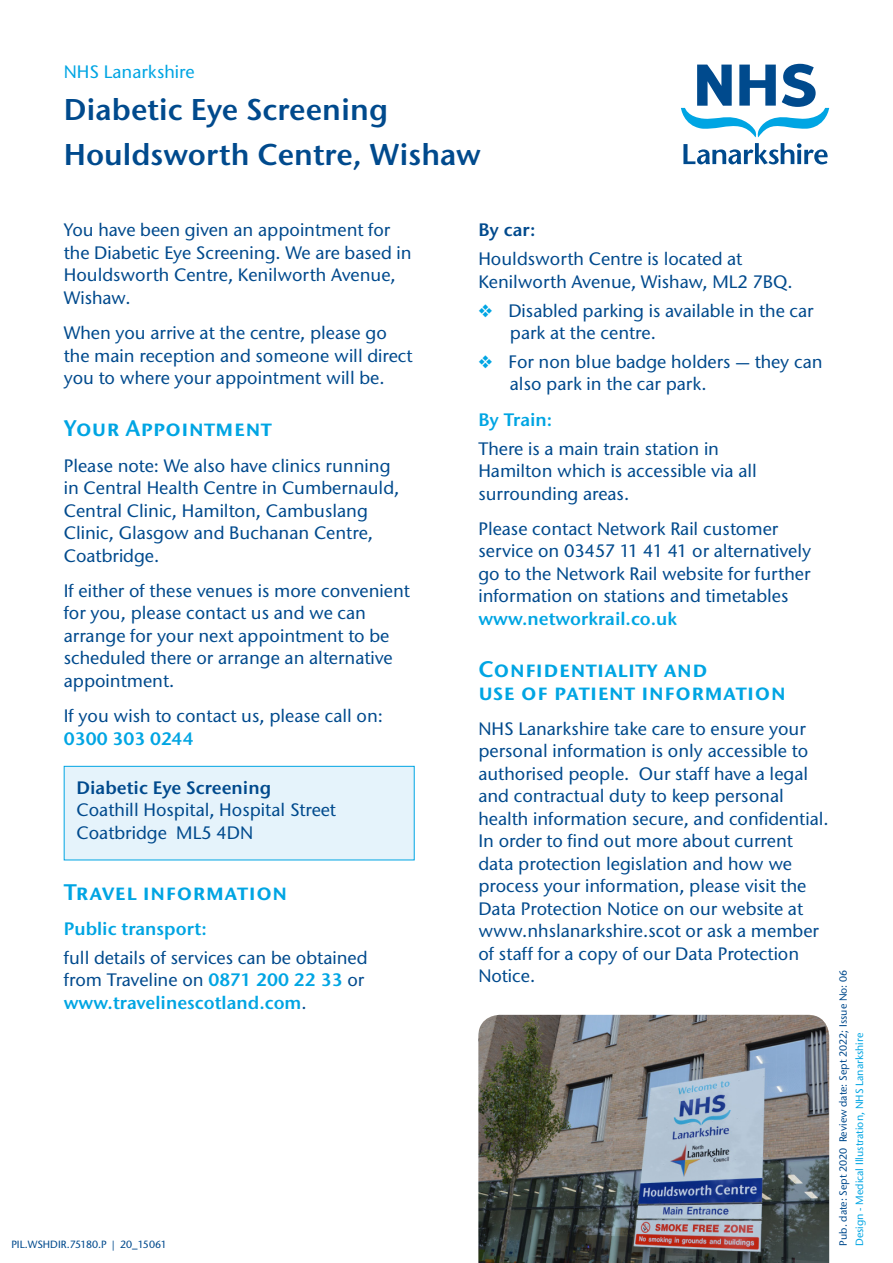
<style>
.page{position:relative;width:893px;height:1263px;background:#fff}
.page>*{position:absolute;margin:0;border:0;box-sizing:border-box;transform-origin:0 0}
.t1{font:30px "Stone Sans ITC Semi";color:#004a8d}
.Outpat_subtitle{font:22.5px/22.5px "Stone Sans ITC Semi SC";color:#00a5e3}
.outpat_body{font:500 18px/22.5px "Stone Sans ITC";color:#004a8d}
.outpat_body-2{font:18px "Stone Sans ITC Semi";color:#00a5e3}
.outpat_body-3{font:18px "Stone Sans ITC Semi";color:#004a8d}
.t2{font:500 18px "Stone Sans ITC";color:#00a5e3}
.t3{font:500 10.5px "Stone Sans ITC";color:#004a8d}
.t4{font:500 10.5px "Stone Sans ITC";color:#00a5e3}
.s1{font-family:"Stone Sans ITC Semi";font-weight:400;color:#00a5e3}
.s2{color:#00a5e3}
</style>
<div class="page">
<div style="left:64px;top:766px;width:351px;height:94px;background:#e5f3fb;border:1px solid #00a5e3"></div>
<svg style="left:681px;top:64px;width:148px;height:73px"></svg>
<svg style="left:683px;top:143px;width:145px;height:21px"></svg>
<img style="left:478px;top:1015px;width:351px;height:248px">
<p class="t2" style="left:64px;top:61px;width:132px">NHS Lanarkshire</p>
<p class="t1" style="left:64px;top:91px;width:326px">Diabetic Eye Screening</p>
<p class="t1" style="left:64px;top:136px;width:419px">Houldsworth Centre, Wishaw</p>
<p class="outpat_body" style="left:64px;top:219px;width:349px">You have been given an appointment for the Diabetic Eye Screening. We are based in<br>Houldsworth Centre, Kenilworth Avenue,<br>Wishaw.</p>
<p class="outpat_body" style="left:64px;top:321px;width:350px">When you arrive at the centre, please go the main reception and someone will direct you to where your appointment will be.</p>
<p class="Outpat_subtitle" style="left:64px;top:417px;width:209px">Your Appointment</p>
<p class="outpat_body" style="left:64px;top:454px;width:337px">Please note: We also have clinics running in Central Health Centre in Cumbernauld, Central Clinic, Hamilton, Cambuslang Clinic, Glasgow and Buchanan Centre, Coatbridge.</p>
<p class="outpat_body" style="left:64px;top:579px;width:348px">If either of these venues is more convenient for you, please contact us and we can arrange for your next appointment to be scheduled there or arrange an alternative appointment.</p>
<p class="outpat_body" style="left:64px;top:704px;width:321px">If you wish to contact us, please call on:<br><span class="s1">0300 303 0244</span></p>
<p class="outpat_body-3" style="left:77px;top:776px;width:196px">Diabetic Eye Screening</p>
<p class="outpat_body" style="left:77px;top:798px;width:261px">Coathill Hospital, Hospital Street</p>
<p class="outpat_body" style="left:77px;top:821px;width:178px">Coatbridge ML5 4DN</p>
<p class="Outpat_subtitle" style="left:64px;top:880px;width:225px">Travel information</p>
<p class="outpat_body-2" style="left:64px;top:917px;width:145px">Public transport:</p>
<p class="outpat_body" style="left:64px;top:946px;width:305px">full details of services can be obtained from Traveline on <span class="s1">0871 200 22 33</span> or <span class="s1">www.travelinescotland.com</span>.</p>
<p class="t3" style="left:11px;top:1238px;width:157px">PIL.WSHDIR.75180.P | 20_15061</p>
<p class="outpat_body-3" style="left:478px;top:219px;width:59px">By car:</p>
<p class="outpat_body" style="left:478px;top:248px;width:316px">Houldsworth Centre is located at<br>Kenilworth Avenue, Wishaw, ML2 7BQ.</p>
<p class="outpat_body" style="left:510px;top:299px;width:305px;text-indent:-32px"><span class="s2">❖</span> Disabled parking is available in the car park at the centre.</p>
<p class="outpat_body" style="left:510px;top:350px;width:314px;text-indent:-32px"><span class="s2">❖</span> For non blue badge holders — they can also park in the car park.</p>
<p class="outpat_body-2" style="left:478px;top:408px;width:75px">By Train:</p>
<p class="outpat_body" style="left:478px;top:437px;width:280px">There is a main train station in<br>Hamilton which is accessible via all surrounding areas.</p>
<p class="outpat_body" style="left:478px;top:517px;width:334px">Please contact Network Rail customer service on 03457 11 41 41 or alternatively go to the Network Rail website for further information on stations and timetables</p>
<p class="outpat_body-2" style="left:478px;top:607px;width:200px">www.networkrail.co.uk</p>
<p class="Outpat_subtitle" style="left:478px;top:658px;width:309px">Confidentiality and<br>use of patient information</p>
<p class="outpat_body" style="left:478px;top:717px;width:352px">NHS Lanarkshire take care to ensure your personal information is only accessible to authorised people. Our staff have a legal and contractual duty to keep personal health information secure, and confidential.<br>In order to find out more about current data protection legislation and how we process your information, please visit the Data Protection Notice on our website at www.nhslanarkshire.scot or ask a member of staff for a copy of our Data Protection Notice.</p>
<p class="t3" style="left:837px;top:1246px;width:277px;rotate:-90deg">Pub. date: Sept 2020 Review date: Sept 2022; Issue No: 06</p>
<p class="t4" style="left:853px;top:1246px;width:214px;rotate:-90deg">Design - Medical Illustration, NHS Lanarkshire</p>
</div>
